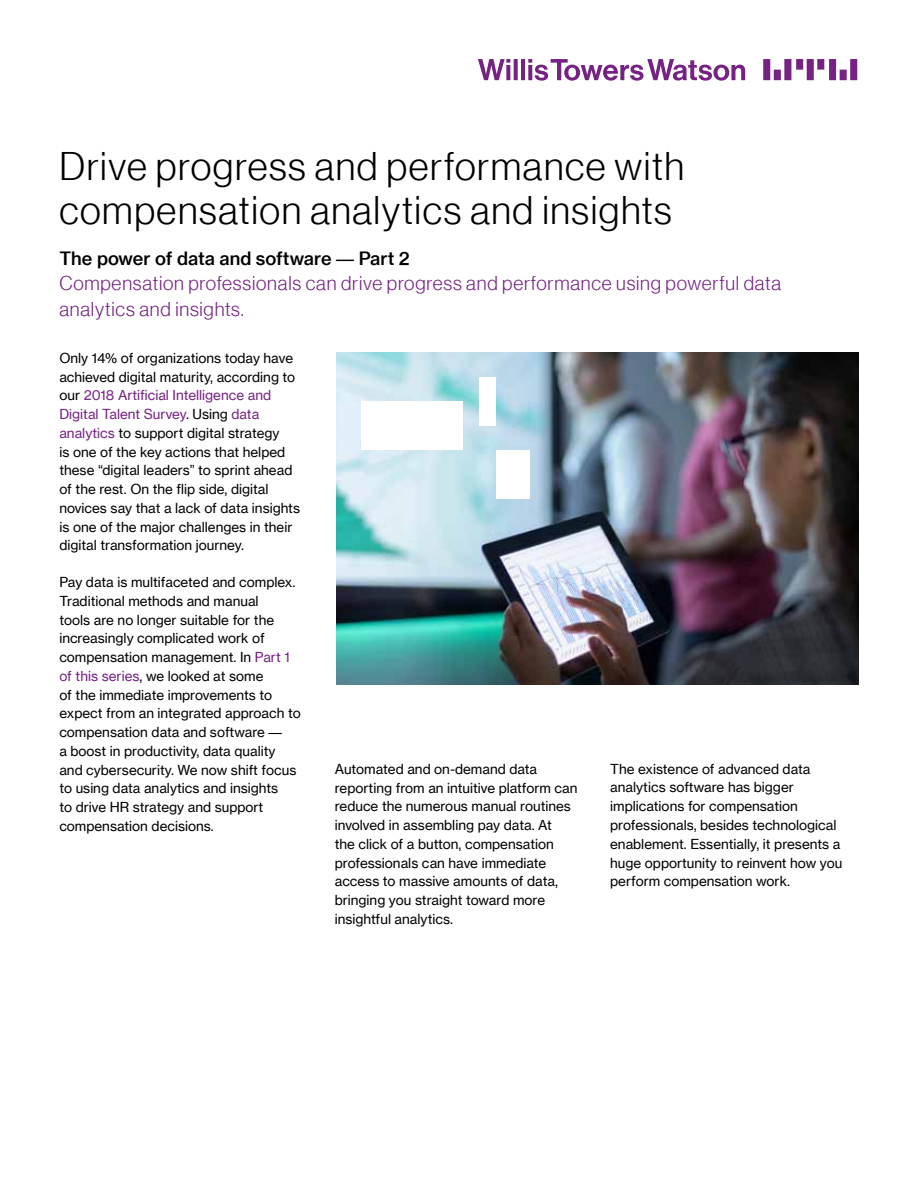
<style>
.page{position:relative;width:918px;height:1188px;background:#fff}
.page>*{position:absolute;margin:0;border:0;box-sizing:border-box;transform-origin:0 0}
.t1{font:39px/43.5px "N Haas Grotesk DS Pro 45 Lt";letter-spacing:.04em;color:#000}
.t2{font:19.5px/25.5px "N Haas Grotesk DS Pro 45 Lt";letter-spacing:.04em;color:#762283}
.t3{font:18px "N Haas Grotesk TX Pro 65 Md";color:#000}
.t4{font:13.5px/18.8px "N Haas Grotesk TX Pro 55 Rg";color:#000}
.s1{font-family:"Arial"}
.s2{color:#762283}
</style>
<div class="page">
<svg style="left:478px;top:59px;width:379px;height:22px"></svg>
<img style="left:336px;top:352px;width:523px;height:333px">
<div style="left:479px;top:377px;width:17px;height:49px;background:#fff"></div>
<div style="left:361px;top:402px;width:101px;height:48px;background:#fff"></div>
<div style="left:496px;top:450px;width:34px;height:49px;background:#fff"></div>
<h1 class="t1" style="left:59px;top:145px;width:626px">Drive progress and performance with compensation analytics and insights</h1>
<h3 class="t3" style="left:59px;top:247px;width:352px">The power of data and software <span class="s1">—</span> Part 2</h3>
<h2 class="t2" style="left:59px;top:271px;width:723px">Compensation professionals can drive progress and performance using powerful data analytics and insights.</h2>
<p class="t4" style="left:59px;top:349px;width:242px">Only 14% of organizations today have achieved digital maturity, according to our <span class="s2">2018 Artificial Intelligence and Digital Talent Survey</span>. Using <span class="s2">data analytics</span> to support digital strategy<br>is one of the key actions that helped these “digital leaders” to sprint ahead of the rest. On the flip side, digital novices say that a lack of data insights is one of the major challenges in their digital transformation journey.</p>
<p class="t4" style="left:59px;top:573px;width:243px">Pay data is multifaceted and complex.<br>Traditional methods and manual<br>tools are no longer suitable for the increasingly complicated work of compensation management. In <span class="s2">Part 1 of this series</span>, we looked at some<br>of the immediate improvements to expect from an integrated approach to compensation data and software <span class="s1">—<br></span>a boost in productivity, data quality and cybersecurity. We now shift focus to using data analytics and insights<br>to drive HR strategy and support compensation decisions.</p>
<p class="t4" style="left:335px;top:759px;width:244px">Automated and on-demand data reporting from an intuitive platform can reduce the numerous manual routines involved in assembling pay data. At<br>the click of a button, compensation professionals can have immediate access to massive amounts of data, bringing you straight toward more insightful analytics.</p>
<p class="t4" style="left:610px;top:759px;width:234px">The existence of advanced data analytics software has bigger implications for compensation professionals, besides technological enablement. Essentially, it presents a huge opportunity to reinvent how you perform compensation work.</p>
</div>
